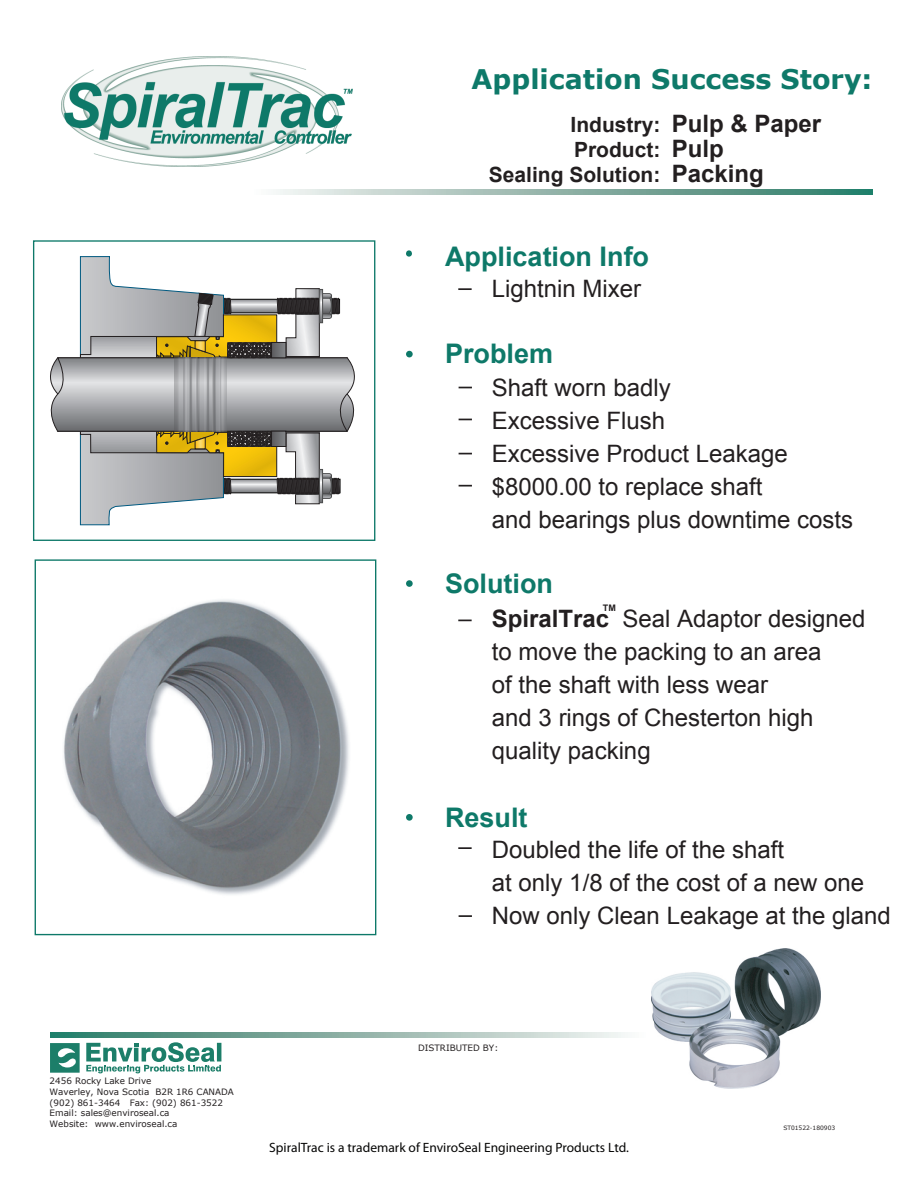
<style>
.page{position:relative;width:918px;height:1188px;background:#fff}
.page>*{position:absolute;margin:0;border:0;box-sizing:border-box;transform-origin:0 0}
.t1{font:700 27px "Arial";color:#0e7969}
.t2{font:700 27px "Verdana";color:#0e7969}
.t3{font:24px/33px "Arial";color:#231f20}
.t4{font:700 24px "Arial";color:#231f20}
.t5{font:700 21px/25px "Arial";color:#231f20}
.t6{font:13.5px "Myriad Pro";color:#050504}
.t7{font:700 9px "Arial";color:#231f20}
.t8{font:8.7px/10.8px "Verdana";color:#231f20}
.t9{font:6px "Verdana";color:#231f20}
.s1{font-size:21px}
.s2{font-size:24px}
.s3{font-weight:700}
</style>
<div class="page">
<img style="left:652px;top:949px;width:169px;height:139px">
<svg style="left:406px;top:351px;width:7px;height:6px"></svg>
<svg style="left:459px;top:387px;width:13px;height:1px"></svg>
<svg style="left:459px;top:419px;width:13px;height:1px"></svg>
<svg style="left:459px;top:453px;width:13px;height:1px"></svg>
<svg style="left:459px;top:485px;width:13px;height:2px"></svg>
<svg style="left:459px;top:915px;width:13px;height:2px"></svg>
<svg style="left:406px;top:580px;width:7px;height:7px"></svg>
<svg style="left:406px;top:814px;width:7px;height:7px"></svg>
<svg style="left:458px;top:288px;width:14px;height:2px"></svg>
<svg style="left:458px;top:847px;width:14px;height:2px"></svg>
<svg style="left:458px;top:620px;width:14px;height:1px"></svg>
<svg style="left:406px;top:250px;width:6px;height:7px"></svg>
<img style="left:61px;top:56px;width:291px;height:110px">
<svg style="left:50px;top:1033px;width:575px;height:4px;background:#8bb2a7"></svg>
<svg style="left:276px;top:189px;width:596px;height:5px;background:#8bb2a7"></svg>
<svg style="left:50px;top:1043px;width:30px;height:30px"></svg>
<svg style="left:86px;top:1042px;width:135px;height:31px"></svg>
<div style="left:35px;top:559px;width:341px;height:376px;border:1px solid #0e7969"></div>
<div style="left:33px;top:240px;width:342px;height:301px;border:1px solid #0e7969"></div>
<svg style="left:50px;top:256px;width:305px;height:270px"></svg>
<svg style="left:221px;top:358px;width:6px;height:73px"></svg>
<svg style="left:214px;top:358px;width:7px;height:73px"></svg>
<svg style="left:208px;top:358px;width:6px;height:73px"></svg>
<svg style="left:198px;top:358px;width:10px;height:73px"></svg>
<svg style="left:191px;top:358px;width:7px;height:73px"></svg>
<svg style="left:175px;top:358px;width:16px;height:73px"></svg>
<img style="left:63px;top:599px;width:286px;height:296px">
<p class="t2" style="left:472px;top:62px;width:402px">Application Success Story:</p>
<p class="t4" style="left:571px;top:108px;width:252px"><span class="s1">Industry:</span> Pulp &amp; Paper</p>
<p class="t5" style="left:489px;top:138px;width:276px;text-indent:85px">Product: <span class="s2">Pulp<br></span>Sealing Solution: <span class="s2">Packing</span></p>
<p class="t1" style="left:445px;top:238px;width:206px">Application Info</p>
<p class="t3" style="left:492px;top:272px;width:151px">Lightnin Mixer</p>
<p class="t1" style="left:445px;top:336px;width:110px">Problem</p>
<p class="t3" style="left:492px;top:371px;width:363px">Shaft worn badly<br>Excessive Flush<br>Excessive Product Leakage $8000.00 to replace shaft<br>and bearings plus downtime costs</p>
<p class="t1" style="left:445px;top:566px;width:109px">Solution</p>
<p class="t7" style="left:603px;top:602px;width:14px">TM</p>
<p class="t3" style="left:492px;top:602px;width:375px"><span class="s3">SpiralTrac</span> Seal Adaptor designed to move the packing to an area<br>of the shaft with less wear<br>and 3 rings of Chesterton high quality packing</p>
<p class="t1" style="left:445px;top:799px;width:84px">Result</p>
<p class="t3" style="left:492px;top:833px;width:400px">Doubled the life of the shaft<br>at only 1/8 of the cost of a new one<br>Now only Clean Leakage at the gland</p>
<p class="t8" style="left:50px;top:1075px;width:186px">2456 Rocky Lake Drive<br>Waverley, Nova Scotia B2R 1R6 CANADA (902) 861-3464 Fax: (902) 861-3522<br>Email: sales@enviroseal.ca<br>Website: www.enviroseal.ca</p>
<p class="t8" style="left:418px;top:1042px;width:82px">DISTRIBUTED BY:</p>
<p class="t6" style="left:269px;top:1139px;width:361px">SpiralTrac is a trademark of EnviroSeal Engineering Products Ltd.</p>
<p class="t9" style="left:783px;top:1124px;width:53px">ST01522-180903</p>
</div>
